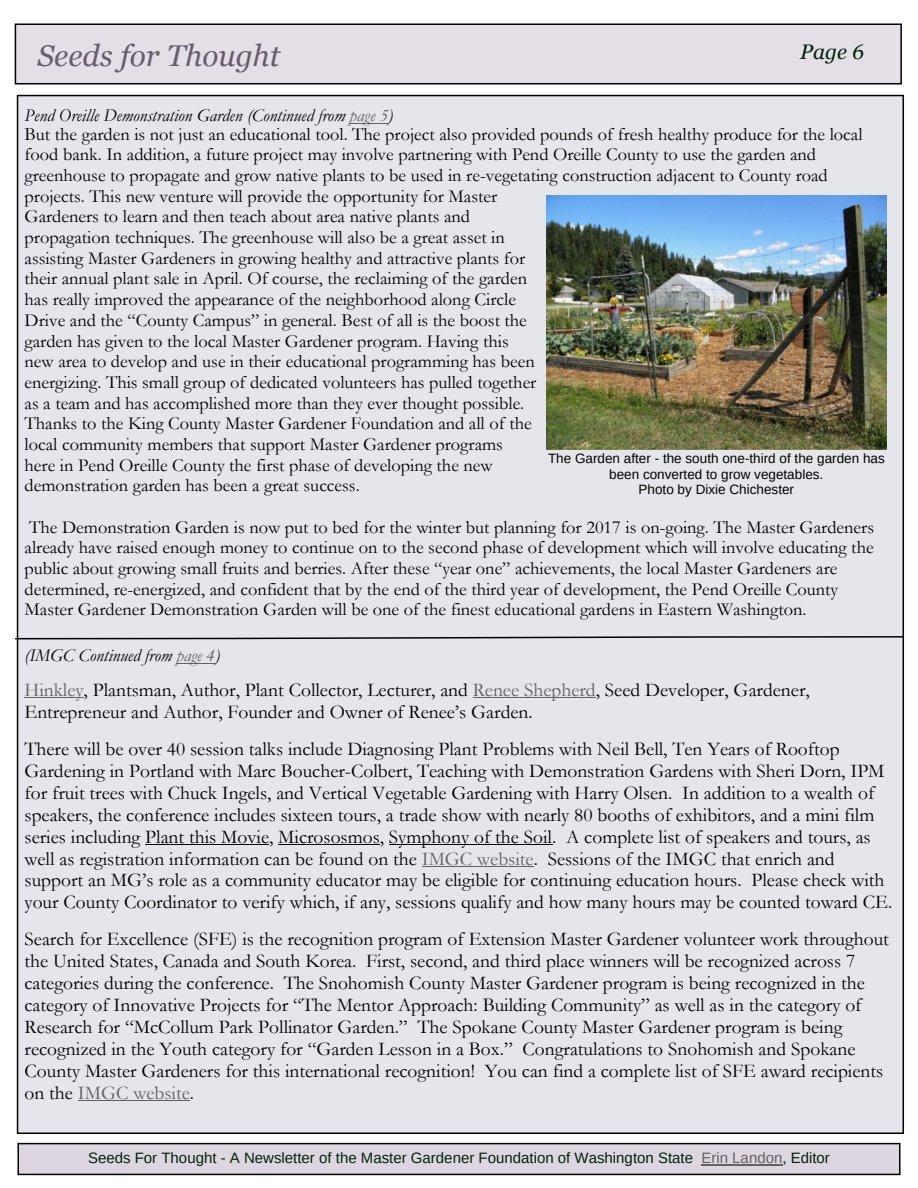
<style>
.page{position:relative;width:918px;height:1188px;background:#fff}
.page>*{position:absolute;margin:0;border:0;box-sizing:border-box;transform-origin:0 0}
.t1{font:30px "font 000000001 e 74642 a";color:#685c6e}
.t2{font:21px "font 000000001 e 74642 a";color:#00240c}
.t3{font:19.5px/21.9px "font 000000001 e 74642 a";color:#000}
.t4{font:18.3px/20.7px "font 000000001 e 74642 a";color:#000}
.t5{font:18px "font 000000001 e 74642 a";color:#000}
.t6{font:15px "font 000000001 e 74642 a";color:#00240c}
.t7{font:13.5px/15.5px "font 000000001 e 74642 a";color:#000;text-align:center}
.s1{color:#616161}
</style>
<div class="page">
<div style="left:17px;top:1143px;width:884px;height:32px;background:#ddd6e1;border:2px solid #000"></div>
<div style="left:17px;top:95px;width:887px;height:1039px;background:#e5e6ec;border:2px solid #000"></div>
<hr style="left:701px;top:1165px;width:81px;height:1px;background:#616161">
<div style="left:15px;top:24px;width:887px;height:60px;background:#e4dee7;border:2px solid #000"></div>
<hr style="left:350px;top:123px;width:38px;height:1px;background:#616161">
<hr style="left:25px;top:697px;width:59px;height:1px;background:#616161">
<hr style="left:473px;top:697px;width:123px;height:1px;background:#616161">
<hr style="left:145px;top:844px;width:124px;height:1px;background:#000">
<hr style="left:278px;top:844px;width:102px;height:1px;background:#000">
<hr style="left:389px;top:844px;width:163px;height:1px;background:#000">
<hr style="left:422px;top:866px;width:112px;height:1px;background:#616161">
<hr style="left:78px;top:1100px;width:112px;height:1px;background:#616161">
<hr style="left:176px;top:663px;width:39px;height:1px;background:#616161">
<img style="left:546px;top:195px;width:340px;height:255px">
<svg style="left:15px;top:635px;width:889px;height:5px"></svg>
<h1 class="t1" style="left:37px;top:38px;width:244px">Seeds for Thought</h1>
<p class="t2" style="left:800px;top:40px;width:65px">Page 6</p>
<p class="t5" style="left:25px;top:106px;width:370px">Pend Oreille Demonstration Garden (Continued from <span class="s1">page 5</span>)</p>
<p class="t4" style="left:25px;top:124px;width:839px">But the garden is not just an educational tool. The project also provided pounds of fresh healthy produce for the local food bank. In addition, a future project may involve partnering with Pend Oreille County to use the garden and greenhouse to propagate and grow native plants to be used in re-vegetating construction adjacent to County road projects. This new venture will provide the opportunity for Master<br>Gardeners to learn and then teach about area native plants and<br>propagation techniques. The greenhouse will also be a great asset in<br>assisting Master Gardeners in growing healthy and attractive plants for<br>their annual plant sale in April. Of course, the reclaiming of the garden<br>has really improved the appearance of the neighborhood along Circle<br>Drive and the “County Campus” in general. Best of all is the boost the<br>garden has given to the local Master Gardener program. Having this<br>new area to develop and use in their educational programming has been<br>energizing. This small group of dedicated volunteers has pulled together<br>as a team and has accomplished more than they ever thought possible.<br>Thanks to the King County Master Gardener Foundation and all of the<br>local community members that support Master Gardener programs<br>here in Pend Oreille County the first phase of developing the new<br>demonstration garden has been a great success.</p>
<p class="t4" style="left:25px;top:517px;width:851px">The Demonstration Garden is now put to bed for the winter but planning for 2017 is on-going. The Master Gardeners already have raised enough money to continue on to the second phase of development which will involve educating the public about growing small fruits and berries. After these “year one” achievements, the local Master Gardeners are determined, re-energized, and confident that by the end of the third year of development, the Pend Oreille County Master Gardener Demonstration Garden will be one of the finest educational gardens in Eastern Washington.</p>
<p class="t7" style="left:548px;top:451px;width:338px">The Garden after - the south one-third of the garden has been converted to grow vegetables.<br>Photo by Dixie Chichester</p>
<p class="t5" style="left:25px;top:646px;width:197px">(IMGC Continued from <span class="s1">page 4</span>)</p>
<p class="t3" style="left:25px;top:679px;width:787px"><span class="s1">Hinkley</span>, Plantsman, Author, Plant Collector, Lecturer, and <span class="s1">Renee Shepherd</span>, Seed Developer, Gardener,<br>Entrepreneur and Author, Founder and Owner of Renee’s Garden.</p>
<p class="t3" style="left:25px;top:738px;width:869px">There will be over 40 session talks include Diagnosing Plant Problems with Neil Bell, Ten Years of Rooftop Gardening in Portland with Marc Boucher-Colbert, Teaching with Demonstration Gardens with Sheri Dorn, IPM for fruit trees with Chuck Ingels, and Vertical Vegetable Gardening with Harry Olsen. In addition to a wealth of speakers, the conference includes sixteen tours, a trade show with nearly 80 booths of exhibitors, and a mini film series including Plant this Movie, Micrososmos, Symphony of the Soil. A complete list of speakers and tours, as well as registration information can be found on the <span class="s1">IMGC website</span>. Sessions of the IMGC that enrich and support an MG’s role as a community educator may be eligible for continuing education hours. Please check with your County Coordinator to verify which, if any, sessions qualify and how many hours may be counted toward CE.</p>
<p class="t3" style="left:25px;top:929px;width:866px">Search for Excellence (SFE) is the recognition program of Extension Master Gardener volunteer work throughout the United States, Canada and South Korea. First, second, and third place winners will be recognized across 7 categories during the conference. The Snohomish County Master Gardener program is being recognized in the category of Innovative Projects for “The Mentor Approach: Building Community” as well as in the category of Research for “McCollum Park Pollinator Garden.” The Spokane County Master Gardener program is being recognized in the Youth category for “Garden Lesson in a Box.” Congratulations to Snohomish and Spokane County Master Gardeners for this international recognition! You can find a complete list of SFE award recipients on the <span class="s1">IMGC website</span>.</p>
<p class="t6" style="left:88px;top:1150px;width:743px">Seeds For Thought - A Newsletter of the Master Gardener Foundation of Washington State <span class="s1">Erin Landon</span>, Editor</p>
</div>
